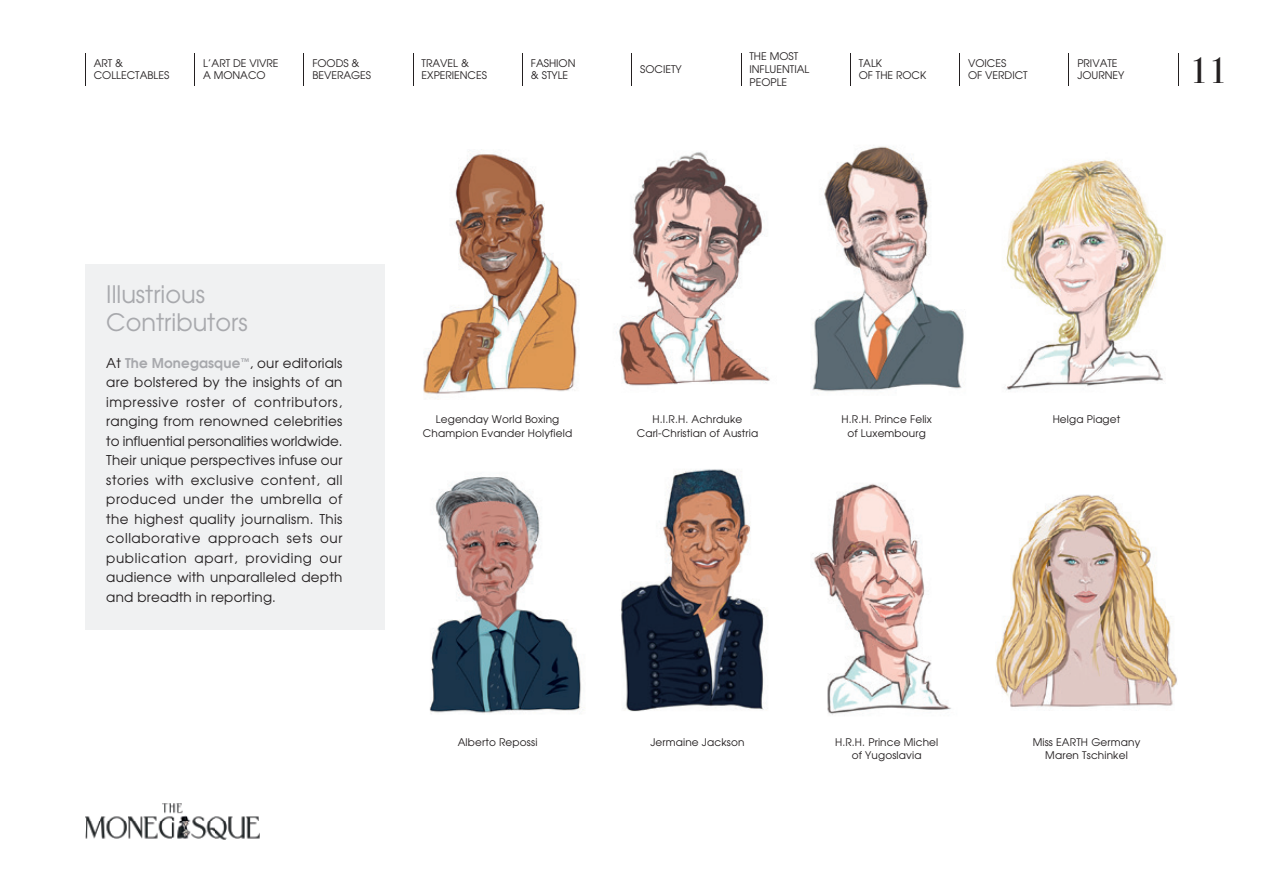
<style>
.page{position:relative;width:1263px;height:893px;background:#fff}
.page>*{position:absolute;margin:0;border:0;box-sizing:border-box;transform-origin:0 0}
.t1{font:36px "Bodoni Svty Two ITCTT";color:#231f20}
.t2{font:24px/28.5px "Avant Garde";color:#a8a9ad}
.t3{font:13.5px/19.5px "Avant Garde";letter-spacing:.015em;color:#231f20;text-align:justify}
.t4{font:10.5px/12.6px "Avant Garde";letter-spacing:.015em;color:#231f20}
.s1{font-weight:600;color:#a8a9ad}
</style>
<div class="page">
<img style="left:85px;top:803px;width:174px;height:37px">
<div style="left:85px;top:264px;width:300px;height:365px;background:#f0f1f2"></div>
<img style="left:1006px;top:160px;width:158px;height:230px">
<img style="left:812px;top:146px;width:153px;height:246px">
<img style="left:616px;top:152px;width:154px;height:234px">
<img style="left:423px;top:153px;width:155px;height:246px">
<img style="left:996px;top:494px;width:182px;height:213px">
<img style="left:812px;top:483px;width:139px;height:232px">
<img style="left:621px;top:469px;width:143px;height:243px">
<img style="left:429px;top:477px;width:156px;height:237px">
<hr style="left:85px;top:53px;width:1px;height:33px;background:#231f20">
<hr style="left:194px;top:53px;width:1px;height:33px;background:#231f20">
<hr style="left:304px;top:53px;width:1px;height:33px;background:#231f20">
<hr style="left:413px;top:53px;width:1px;height:33px;background:#231f20">
<hr style="left:522px;top:53px;width:1px;height:33px;background:#231f20">
<hr style="left:631px;top:53px;width:1px;height:33px;background:#231f20">
<hr style="left:741px;top:53px;width:1px;height:33px;background:#231f20">
<hr style="left:850px;top:53px;width:1px;height:33px;background:#231f20">
<hr style="left:959px;top:53px;width:1px;height:33px;background:#231f20">
<hr style="left:1069px;top:53px;width:1px;height:33px;background:#231f20">
<hr style="left:1178px;top:53px;width:1px;height:33px;background:#231f20">
<p class="t4" style="left:94px;top:56px;width:77px">ART &amp;<br>COLLECTABLES</p>
<p class="t4" style="left:203px;top:56px;width:77px">L’ART DE VIVRE<br>A MONACO</p>
<p class="t4" style="left:312px;top:56px;width:60px">FOODS &amp;<br>BEVERAGES</p>
<p class="t4" style="left:422px;top:56px;width:67px">TRAVEL &amp;<br>EXPERIENCES</p>
<p class="t4" style="left:531px;top:56px;width:46px">FASHION &amp; STYLE</p>
<p class="t4" style="left:640px;top:63px;width:43px">SOCIETY</p>
<p class="t4" style="left:749px;top:50px;width:61px">THE MOST<br>INFLUENTIAL<br>PEOPLE</p>
<p class="t4" style="left:859px;top:56px;width:69px">TALK<br>OF THE ROCK</p>
<p class="t4" style="left:968px;top:56px;width:61px">VOICES<br>OF VERDICT</p>
<p class="t4" style="left:1077px;top:56px;width:49px">PRIVATE<br>JOURNEY</p>
<h1 class="t1" style="left:1189px;top:41px;width:40px">11</h1>
<h2 class="t2" style="left:106px;top:279px;width:143px">Illustrious<br>Contributors</h2>
<p class="t3" style="left:106px;top:353px;width:238px">At <span class="s1">The Monegasque</span><sup>™</sup>, our editorials are bolstered by the insights of an impressive roster of contributors, ranging from renowned celebrities to influential personalities worldwide.<br>Their unique perspectives infuse our stories with exclusive content, all produced under the umbrella of the highest quality journalism. This collaborative approach sets our publication apart, providing our audience with unparalleled depth and breadth in reporting.</p>
<p class="t4" style="left:423px;top:413px;width:151px;line-height:13.5px;text-align:center">Legenday World Boxing<br>Champion Evander Holyfield</p>
<p class="t4" style="left:637px;top:413px;width:123px;line-height:13.5px;text-align:center">H.I.R.H. Achrduke<br>Carl-Christian of Austria</p>
<p class="t4" style="left:841px;top:413px;width:92px;line-height:13.5px;text-align:center">H.R.H. Prince Felix of Luxembourg</p>
<p class="t4" style="left:458px;top:735px;width:81px">Alberto Repossi</p>
<p class="t4" style="left:650px;top:735px;width:96px">Jermaine Jackson</p>
<p class="t4" style="left:835px;top:735px;width:105px;line-height:13.5px;text-align:center">H.R.H. Prince Michel of Yugoslavia</p>
<p class="t4" style="left:1053px;top:413px;width:69px">Helga Piaget</p>
<p class="t4" style="left:1033px;top:735px;width:109px;line-height:13.5px;text-align:center">Miss EARTH Germany<br>Maren Tschinkel</p>
</div>
